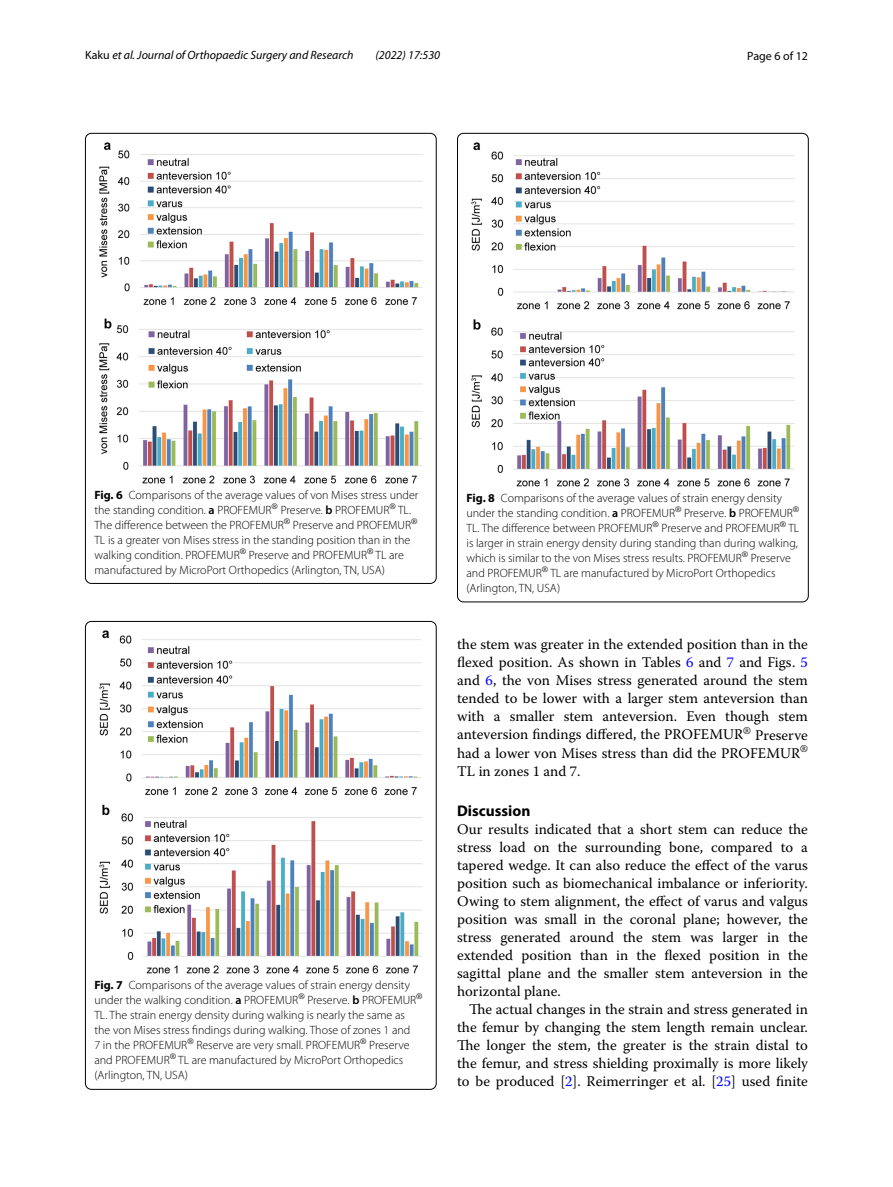
<style>
.page{position:relative;width:893px;height:1187px;background:#fff}
.page>*{position:absolute;margin:0;border:0;box-sizing:border-box;transform-origin:0 0}
.t1{font:700 15.45px "Myriad Pro";color:#000}
.t2{font:14.7px/18px "Warnock Pro";color:#000;text-align:justify}
.t3{font:300 12px/15px "Myriad Pro";color:#000}
.t4{font:italic 12px "Myriad Pro";color:#000}
.t5{font:12px "Myriad Pro";color:#000}
.s1{font-style:normal}
.s2{font-weight:700}
.s3{font-weight:600}
.s4{color:#00f}
</style>
<div class="page">
<img style="left:99px;top:142px;width:323px;height:341px">
<img style="left:99px;top:630px;width:323px;height:343px">
<img style="left:471px;top:142px;width:323px;height:345px">
<p class="t4" style="left:85px;top:48px;width:270px"><span class="s1">Kaku</span> et al. Journal of Orthopaedic Surgery and Research</p>
<p class="t4" style="left:375px;top:48px;width:66px">(2022) 17:530</p>
<p class="t5" style="left:747px;top:48px;width:62px">Page 6 of 12</p>
<p class="t3" style="left:94px;top:487px;width:325px"><span class="s2">Fig. 6</span> Comparisons of the average values of von Mises stress under the standing condition. <span class="s3">a</span> PROFEMUR<sup>®</sup> Preserve. <span class="s3">b</span> PROFEMUR<sup>®</sup> TL.<br>The difference between the PROFEMUR<sup>®</sup> Preserve and PROFEMUR<sup>® </sup>TL is a greater von Mises stress in the standing position than in the walking condition. PROFEMUR<sup>®</sup> Preserve and PROFEMUR<sup>®</sup> TL are manufactured by MicroPort Orthopedics (Arlington, TN, USA)</p>
<p class="t3" style="left:94px;top:977px;width:330px"><span class="s2">Fig. 7</span> Comparisons of the average values of strain energy density under the walking condition. <span class="s3">a</span> PROFEMUR<sup>®</sup> Preserve. <span class="s3">b</span> PROFEMUR<sup>® </sup>TL. The strain energy density during walking is nearly the same as the von Mises stress findings during walking. Those of zones 1 and<br>7 in the PROFEMUR<sup>®</sup> Reserve are very small. PROFEMUR<sup>®</sup> Preserve and PROFEMUR<sup>®</sup> TL are manufactured by MicroPort Orthopedics (Arlington, TN, USA)</p>
<p class="t3" style="left:466px;top:490px;width:334px"><span class="s2">Fig. 8</span> Comparisons of the average values of strain energy density under the standing condition. <span class="s3">a</span> PROFEMUR<sup>®</sup> Preserve. <span class="s3">b</span> PROFEMUR<sup>® </sup>TL. The difference between PROFEMUR<sup>®</sup> Preserve and PROFEMUR<sup>®</sup> TL is larger in strain energy density during standing than during walking, which is similar to the von Mises stress results. PROFEMUR<sup>®</sup> Preserve and PROFEMUR<sup>®</sup> TL are manufactured by MicroPort Orthopedics (Arlington, TN, USA)</p>
<p class="t2" style="left:457px;top:635px;width:352px">the stem was greater in the extended position than in the flexed position. As shown in Tables <span class="s4">6</span> and <span class="s4">7</span> and Figs. <span class="s4">5 </span>and <span class="s4">6</span>, the von Mises stress generated around the stem tended to be lower with a larger stem anteversion than with a smaller stem anteversion. Even though stem anteversion findings differed, the PROFEMUR<sup>®</sup> Preserve had a lower von Mises stress than did the PROFEMUR<sup>® </sup>TL in zones 1 and 7.</p>
<p class="t1" style="left:457px;top:801px;width:75px">Discussion</p>
<p class="t2" style="left:457px;top:820px;width:352px">Our results indicated that a short stem can reduce the stress load on the surrounding bone, compared to a tapered wedge. It can also reduce the effect of the varus position such as biomechanical imbalance or inferiority.<br>Owing to stem alignment, the effect of varus and valgus position was small in the coronal plane; however, the stress generated around the stem was larger in the extended position than in the flexed position in the sagittal plane and the smaller stem anteversion in the horizontal plane.</p>
<p class="t2" style="left:457px;top:1000px;width:352px;text-indent:12px">The actual changes in the strain and stress generated in the femur by changing the stem length remain unclear.<br>The longer the stem, the greater is the strain distal to the femur, and stress shielding proximally is more likely to be produced [<span class="s4">2</span>]. Reimerringer et al. [<span class="s4">25</span>] used finite</p>
</div>
